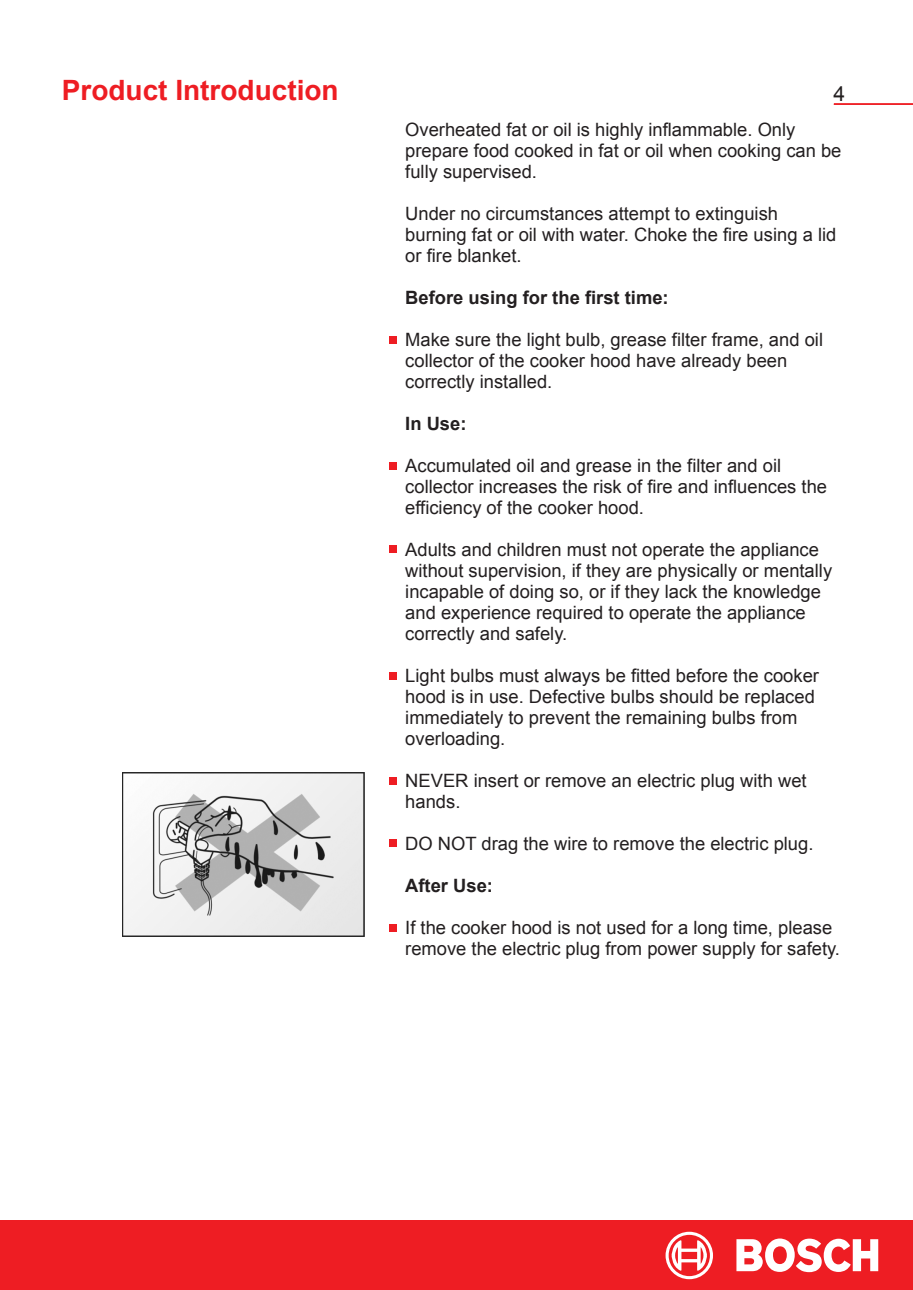
<style>
.page{position:relative;width:913px;height:1290px;background:#fff}
.page>*{position:absolute;margin:0;border:0;box-sizing:border-box;transform-origin:0 0}
.t1{font:700 28px "Arial";color:#ee1d23}
.t2{font:21px "Arial";color:#231f20}
.t3{font:18.38px/21px "Arial";color:#231f20}
.t4{font:700 18.38px "Arial";color:#231f20}
</style>
<div class="page">
<hr style="left:834px;top:103px;width:79px;height:2px;background:#ee1d23">
<div style="left:390px;top:337px;width:7px;height:7px;background:#ee1d23"></div>
<div style="left:390px;top:462px;width:7px;height:7px;background:#ee1d23"></div>
<div style="left:390px;top:545px;width:7px;height:8px;background:#ee1d23"></div>
<div style="left:390px;top:672px;width:7px;height:7px;background:#ee1d23"></div>
<div style="left:390px;top:777px;width:7px;height:7px;background:#ee1d23"></div>
<div style="left:390px;top:840px;width:7px;height:7px;background:#ee1d23"></div>
<div style="left:390px;top:924px;width:7px;height:7px;background:#ee1d23"></div>
<div style="left:0;top:1220px;width:913px;height:70px;background:#ee1d23"></div>
<svg style="left:736px;top:1238px;width:142px;height:34px"></svg>
<svg style="left:665px;top:1232px;width:48px;height:47px"></svg>
<img style="left:123px;top:773px;width:242px;height:164px">
<h1 class="t1" style="left:62px;top:71px;width:278px">Product Introduction</h1>
<p class="t2" style="left:833px;top:80px;width:13px">4</p>
<p class="t3" style="left:405px;top:119px;width:438px">Overheated fat or oil is highly inflammable. Only prepare food cooked in fat or oil when cooking can be fully supervised.</p>
<p class="t3" style="left:405px;top:203px;width:433px">Under no circumstances attempt to extinguish burning fat or oil with water. Choke the fire using a lid or fire blanket.</p>
<p class="t4" style="left:405px;top:285px;width:265px">Before using for the first time:</p>
<p class="t3" style="left:405px;top:329px;width:419px">Make sure the light bulb, grease filter frame, and oil collector of the cooker hood have already been correctly installed.</p>
<p class="t4" style="left:405px;top:411px;width:63px">In Use:</p>
<p class="t3" style="left:405px;top:455px;width:423px">Accumulated oil and grease in the filter and oil collector increases the risk of fire and influences the efficiency of the cooker hood.</p>
<p class="t3" style="left:405px;top:539px;width:428px">Adults and children must not operate the appliance without supervision, if they are physically or mentally incapable of doing so, or if they lack the knowledge and experience required to operate the appliance correctly and safely.</p>
<p class="t3" style="left:405px;top:665px;width:415px">Light bulbs must always be fitted before the cooker hood is in use. Defective bulbs should be replaced immediately to prevent the remaining bulbs from overloading.</p>
<p class="t3" style="left:405px;top:770px;width:403px">NEVER insert or remove an electric plug with wet hands.</p>
<p class="t3" style="left:405px;top:833px;width:410px">DO NOT drag the wire to remove the electric plug.</p>
<p class="t4" style="left:405px;top:873px;width:89px">After Use:</p>
<p class="t3" style="left:405px;top:917px;width:436px">If the cooker hood is not used for a long time, please remove the electric plug from power supply for safety.</p>
</div>
